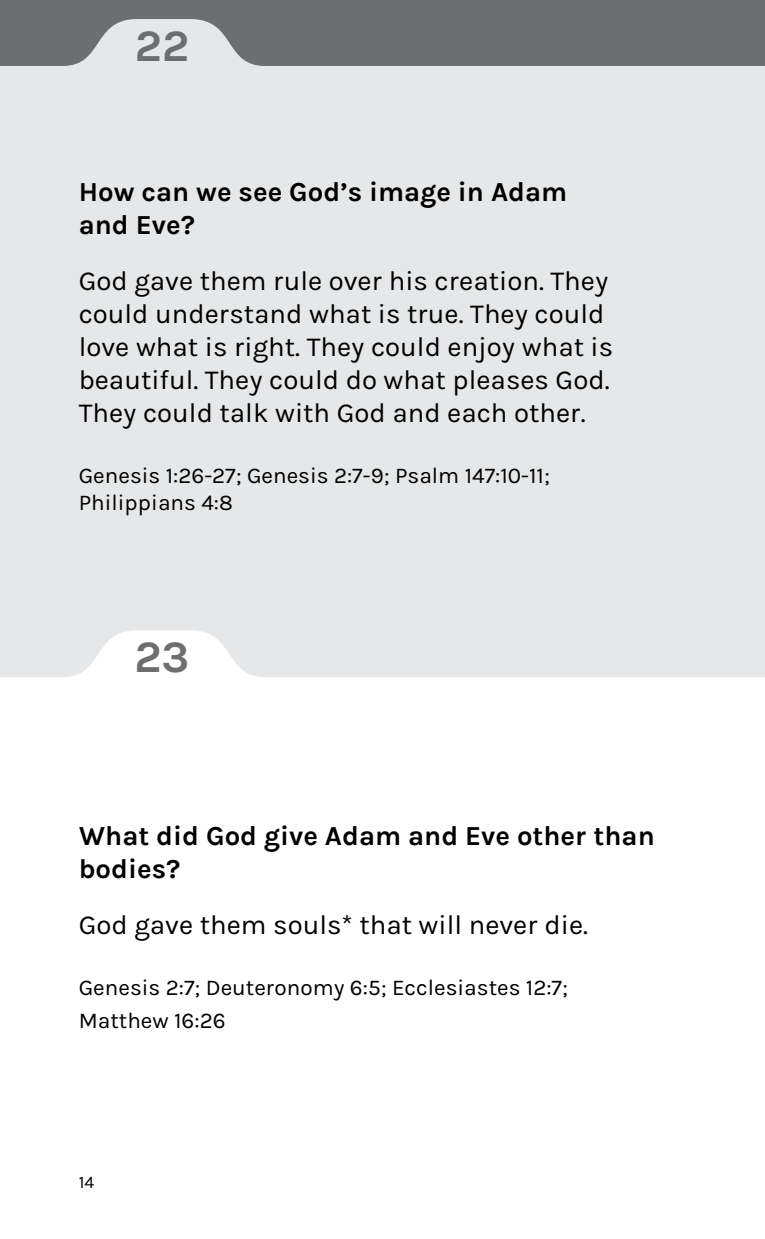
<style>
.page{position:relative;width:765px;height:1239px;background:#fff}
.page>*{position:absolute;margin:0;border:0;box-sizing:border-box;transform-origin:0 0}
.t1{font:700 45px "Karla";color:#6d6e70}
.t2{font:27.5px/33px "Karla";color:#000}
.t3{font:700 27.5px/33px "Karla";color:#000}
.t4{font:22.5px/27px "Karla";color:#000}
.t5{font:17.5px "Karla";color:#000}
</style>
<div class="page">
<div style="left:0;top:0;width:765px;height:684px;background:#e6e7e8"></div>
<svg style="left:0;top:0;width:765px;height:66px;fill:#6d6e70"></svg>
<svg style="left:0;top:630px;width:765px;height:54px"></svg>
<h1 class="t1" style="left:135px;top:27px;width:56px">22</h1>
<p class="t3" style="left:79px;top:178px;width:490px">How can we see God’s image in Adam and Eve?</p>
<p class="t2" style="left:79px;top:266px;width:536px">God gave them rule over his creation. They could understand what is true. They could love what is right. They could enjoy what is beautiful. They could do what pleases God.<br>They could talk with God and each other.</p>
<p class="t4" style="left:79px;top:463px;width:473px">Genesis 1:26-27; Genesis 2:7-9; Psalm 147:10-11;<br>Philippians 4:8</p>
<h1 class="t1" style="left:134px;top:637px;width:57px">23</h1>
<p class="t3" style="left:79px;top:822px;width:578px">What did God give Adam and Eve other than bodies?</p>
<p class="t2" style="left:79px;top:910px;width:511px">God gave them souls* that will never die.</p>
<p class="t4" style="left:79px;top:972px;width:491px;line-height:33px">Genesis 2:7; Deuteronomy 6:5; Ecclesiastes 12:7;<br>Matthew 16:26</p>
<p class="t5" style="left:79px;top:1174px;width:17px">14</p>
</div>
